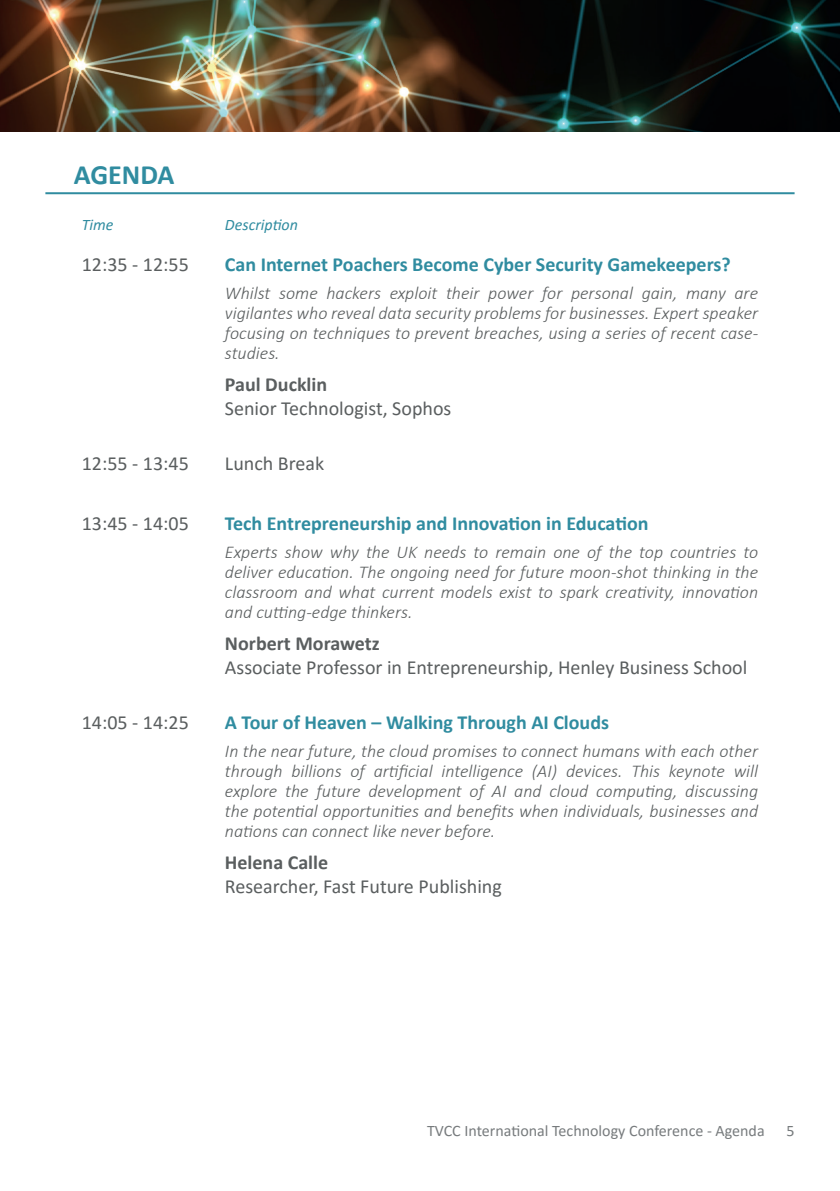
<style>
.page{position:relative;width:840px;height:1191px;background:#fff}
.page>*{position:absolute;margin:0;border:0;box-sizing:border-box;transform-origin:0 0}
.t1{font:700 28px "Calibri";color:#308ca0}
.t2{font:20px "Calibri";color:#5a5e5f}
.t3{font:700 20px "Calibri";color:#308ca0}
.t4{font:700 20px "Calibri";color:#5a5e5f}
.t5{font:italic 300 18px/20px "Calibri";color:#5a5e5f;text-align:justify}
.t6{font:16px "Calibri";color:#777b7d}
.t7{font:italic 16px "Calibri";color:#308ca0}
</style>
<div class="page">
<hr style="left:45px;top:192px;width:749px;height:2px;background:#308ca0">
<img style="left:0;top:0;width:839px;height:131px">
<p class="t1" style="left:74px;top:155px;width:102px">AGENDA</p>
<p class="t7" style="left:82px;top:214px;width:33px">Time</p>
<p class="t7" style="left:225px;top:214px;width:75px">Description</p>
<p class="t2" style="left:82px;top:251px;width:109px">12:35 - 12:55</p>
<p class="t3" style="left:225px;top:251px;width:507px">Can Internet Poachers Become Cyber Security Gamekeepers?</p>
<p class="t5" style="left:225px;top:283px;width:534px">Whilst some hackers exploit their power for personal gain, many are vigilantes who reveal data security problems for businesses. Expert speaker focusing on techniques to prevent breaches, using a series of recent case&shy;studies.</p>
<p class="t4" style="left:225px;top:371px;width:104px">Paul Ducklin</p>
<p class="t2" style="left:225px;top:395px;width:228px">Senior Technologist, Sophos</p>
<p class="t2" style="left:82px;top:450px;width:109px">12:55 - 13:45</p>
<p class="t2" style="left:225px;top:450px;width:101px">Lunch Break</p>
<p class="t2" style="left:82px;top:509px;width:109px">13:45 - 14:05</p>
<p class="t3" style="left:225px;top:509px;width:425px">Tech Entrepreneurship and Innovation in Education</p>
<p class="t5" style="left:225px;top:541px;width:534px">Experts show why the UK needs to remain one of the top countries to deliver education. The ongoing need for future moon-shot thinking in the classroom and what current models exist to spark creativity, innovation and cutting-edge thinkers.</p>
<p class="t4" style="left:225px;top:629px;width:156px">Norbert Morawetz</p>
<p class="t2" style="left:225px;top:653px;width:523px">Associate Professor in Entrepreneurship, Henley Business School</p>
<p class="t2" style="left:82px;top:708px;width:109px">14:05 - 14:25</p>
<p class="t3" style="left:225px;top:708px;width:385px">A Tour of Heaven – Walking Through AI Clouds</p>
<p class="t5" style="left:225px;top:740px;width:534px">In the near future, the cloud promises to connect humans with each other through billions of artificial intelligence (AI) devices. This keynote will explore the future development of AI and cloud computing, discussing the potential opportunities and benefits when individuals, businesses and nations can connect like never before.</p>
<p class="t4" style="left:225px;top:848px;width:105px">Helena Calle</p>
<p class="t2" style="left:225px;top:872px;width:278px">Researcher, Fast Future Publishing</p>
<p class="t6" style="left:427px;top:1120px;width:339px">TVCC International Technology Conference - Agenda</p>
<p class="t6" style="left:786px;top:1120px;width:10px">5</p>
</div>
